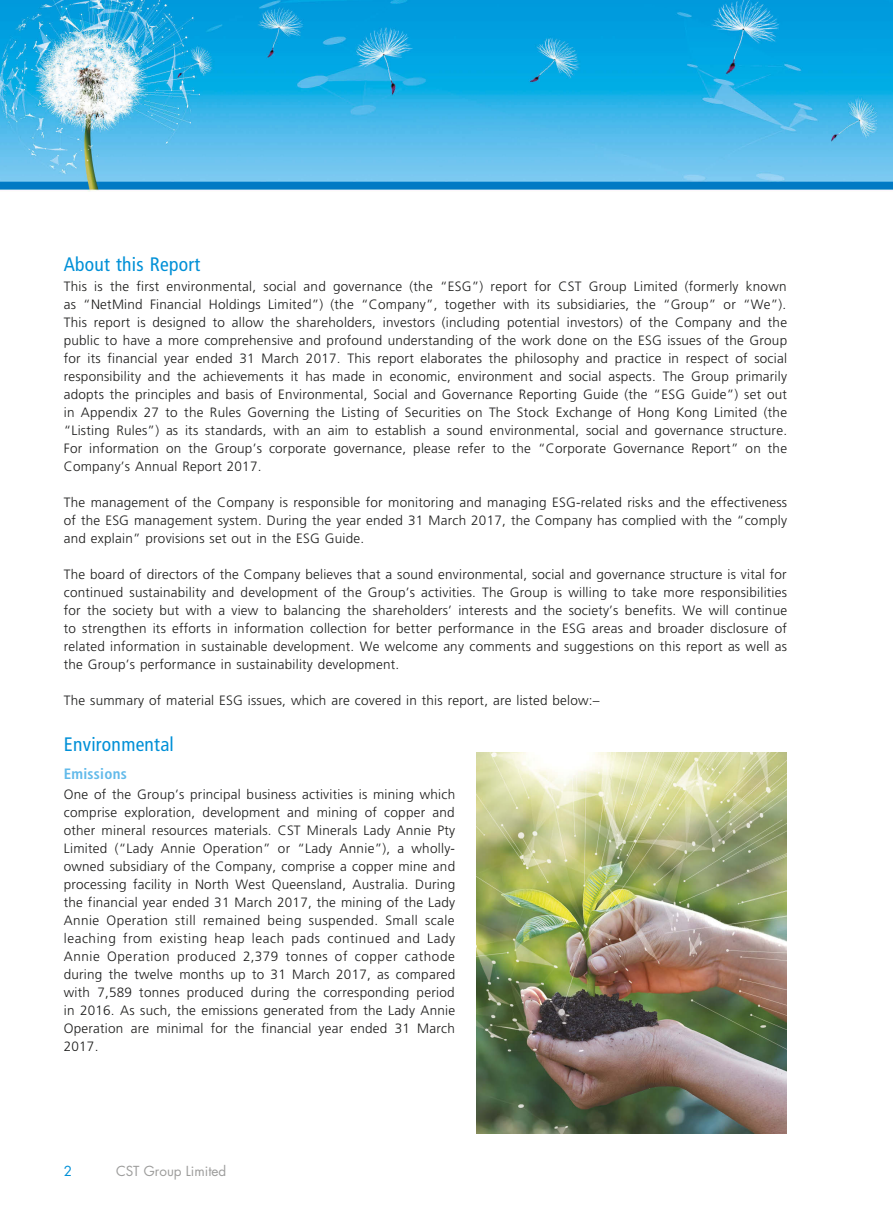
<style>
.page{position:relative;width:893px;height:1212px;background:#fff}
.page>*{position:absolute;margin:0;border:0;box-sizing:border-box;transform-origin:0 0}
.t1{font:condensed 19.5px "Frutiger LT Std";letter-spacing:.015em;color:#0090d7}
.t2{font:700 condensed 15px "Frutiger LT Std";letter-spacing:.015em;color:#62baea}
.t3{font:300 13.5px/18px "Frutiger LT Std";letter-spacing:.015em;color:#1c1c1b;text-align:justify}
.t4{font:13.5px "Futura Std";color:#9d9d9c}
.t5{font:13.5px "Futura Std";color:#0090d7}
</style>
<div class="page">
<img style="left:0;top:0;width:893px;height:1134px">
<img style="left:476px;top:753px;width:311px;height:380px">
<h1 class="t1" style="left:64px;top:253px;width:138px">About this Report</h1>
<p class="t3" style="left:64px;top:278px;width:725px">This is the first environmental, social and governance (the “ESG”) report for CST Group Limited (formerly known as “NetMind Financial Holdings Limited”) (the “Company”, together with its subsidiaries, the “Group” or “We”).<br>This report is designed to allow the shareholders, investors (including potential investors) of the Company and the public to have a more comprehensive and profound understanding of the work done on the ESG issues of the Group for its financial year ended 31 March 2017. This report elaborates the philosophy and practice in respect of social responsibility and the achievements it has made in economic, environment and social aspects. The Group primarily adopts the principles and basis of Environmental, Social and Governance Reporting Guide (the “ESG Guide”) set out in Appendix 27 to the Rules Governing the Listing of Securities on The Stock Exchange of Hong Kong Limited (the “Listing Rules”) as its standards, with an aim to establish a sound environmental, social and governance structure.<br>For information on the Group’s corporate governance, please refer to the “Corporate Governance Report” on the Company’s Annual Report 2017.</p>
<p class="t3" style="left:64px;top:494px;width:725px">The management of the Company is responsible for monitoring and managing ESG-related risks and the effectiveness of the ESG management system. During the year ended 31 March 2017, the Company has complied with the “comply and explain” provisions set out in the ESG Guide.</p>
<p class="t3" style="left:64px;top:566px;width:725px">The board of directors of the Company believes that a sound environmental, social and governance structure is vital for continued sustainability and development of the Group’s activities. The Group is willing to take more responsibilities for the society but with a view to balancing the shareholders’ interests and the society’s benefits. We will continue to strengthen its efforts in information collection for better performance in the ESG areas and broader disclosure of related information in sustainable development. We welcome any comments and suggestions on this report as well as the Group’s performance in sustainability development.</p>
<p class="t3" style="left:64px;top:692px;width:537px">The summary of material ESG issues, which are covered in this report, are listed below:–</p>
<h1 class="t1" style="left:64px;top:733px;width:112px">Environmental</h1>
<p class="t2" style="left:64px;top:765px;width:65px">Emissions</p>
<p class="t3" style="left:64px;top:785px;width:393px">One of the Group’s principal business activities is mining which comprise exploration, development and mining of copper and other mineral resources materials. CST Minerals Lady Annie Pty Limited (“Lady Annie Operation” or “Lady Annie”), a wholly&shy;owned subsidiary of the Company, comprise a copper mine and processing facility in North West Queensland, Australia. During the financial year ended 31 March 2017, the mining of the Lady Annie Operation still remained being suspended. Small scale leaching from existing heap leach pads continued and Lady Annie Operation produced 2,379 tonnes of copper cathode during the twelve months up to 31 March 2017, as compared with 7,589 tonnes produced during the corresponding period in 2016. As such, the emissions generated from the Lady Annie Operation are minimal for the financial year ended 31 March 2017.</p>
<p class="t5" style="left:64px;top:1162px;width:10px">2</p>
<p class="t4" style="left:116px;top:1162px;width:112px">CST Group Limited</p>
</div>
